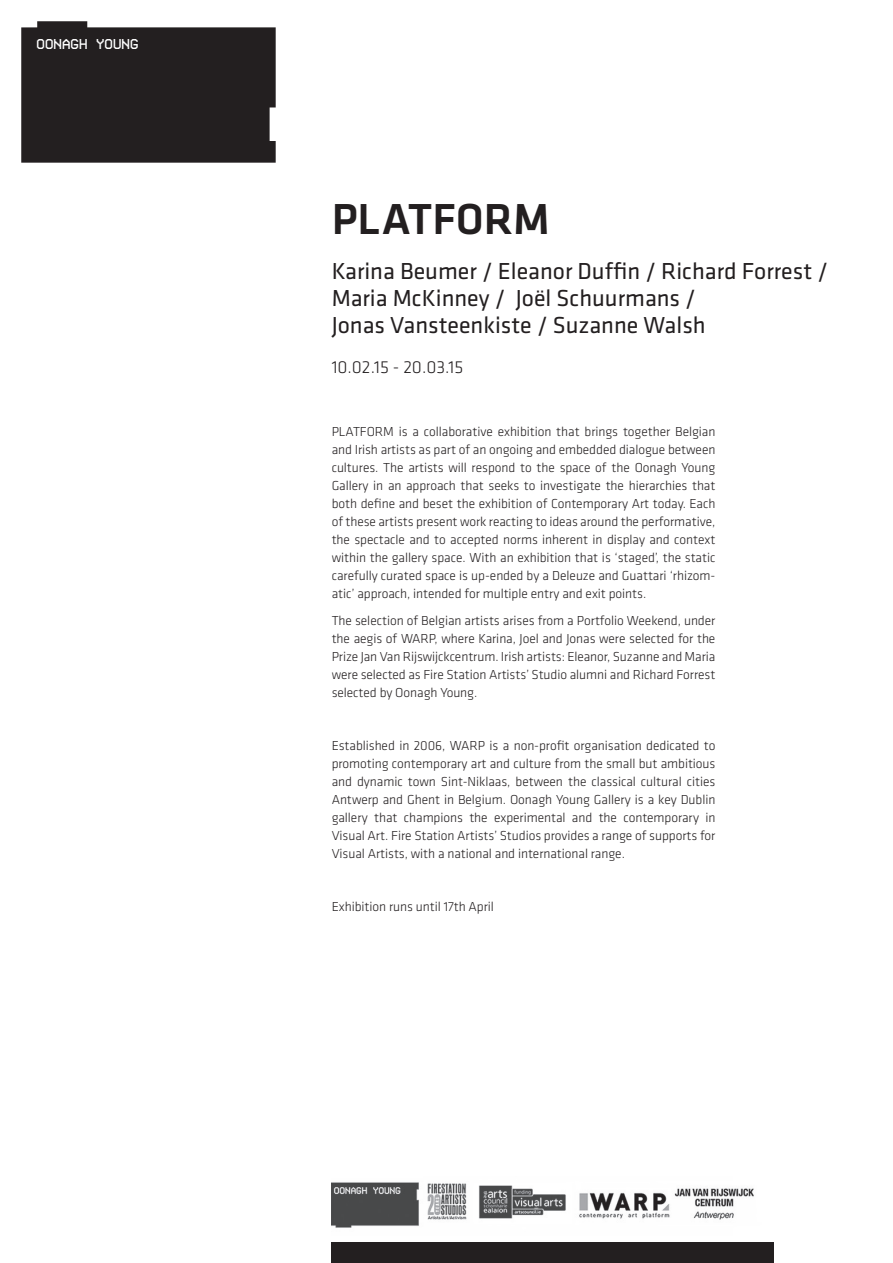
<style>
.page{position:relative;width:893px;height:1263px;background:#fff}
.page>*{position:absolute;margin:0;border:0;box-sizing:border-box;transform-origin:0 0}
.t1{font:500 45px "Klavika";color:#231f20}
.t2{font:24px/27px "Klavika";color:#231f20}
.t3{font:300 18px "Klavika";color:#231f20}
.t4{font:300 13.5px/18px "Klavika";letter-spacing:-.005em;color:#231f20;text-align:justify}
.t5{font:12.75px "Zebra D";color:#fff}
</style>
<div class="page">
<div style="left:21px;top:21px;width:255px;height:142px;background:#231f20"></div>
<div style="left:332px;top:1242px;width:442px;height:21px;background:#231f20"></div>
<img style="left:332px;top:1182px;width:422px;height:46px">
<p class="t5" style="left:37px;top:39px;width:104px">OONAGH YOUNG</p>
<h1 class="t1" style="left:332px;top:194px;width:220px">PLATFORM</h1>
<h2 class="t2" style="left:332px;top:258px;width:498px">Karina Beumer / Eleanor Duffin / Richard Forrest /<br>Maria McKinney / Joël Schuurmans /<br>Jonas Vansteenkiste / Suzanne Walsh</h2>
<h3 class="t3" style="left:332px;top:357px;width:133px">10.02.15 - 20.03.15</h3>
<p class="t4" style="left:332px;top:423px;width:385px">PLATFORM is a collaborative exhibition that brings together Belgian and Irish artists as part of an ongoing and embedded dialogue between cultures. The artists will respond to the space of the Oonagh Young Gallery in an approach that seeks to investigate the hierarchies that both define and beset the exhibition of Contemporary Art today. Each of these artists present work reacting to ideas around the performative, the spectacle and to accepted norms inherent in display and context within the gallery space. With an exhibition that is ‘staged’, the static carefully curated space is up-ended by a Deleuze and Guattari ‘rhizom&shy;atic’ approach, intended for multiple entry and exit points.</p>
<p class="t4" style="left:332px;top:611px;width:385px">The selection of Belgian artists arises from a Portfolio Weekend, under the aegis of WARP, where Karina, Joel and Jonas were selected for the Prize Jan Van Rijswijckcentrum. Irish artists: Eleanor, Suzanne and Maria were selected as Fire Station Artists’ Studio alumni and Richard Forrest selected by Oonagh Young.</p>
<p class="t4" style="left:332px;top:736px;width:385px">Established in 2006, WARP is a non-profit organisation dedicated to promoting contemporary art and culture from the small but ambitious and dynamic town Sint-Niklaas, between the classical cultural cities Antwerp and Ghent in Belgium. Oonagh Young Gallery is a key Dublin gallery that champions the experimental and the contemporary in Visual Art. Fire Station Artists’ Studios provides a range of supports for Visual Artists, with a national and international range.</p>
<p class="t4" style="left:332px;top:897px;width:164px">Exhibition runs until 17th April</p>
</div>
